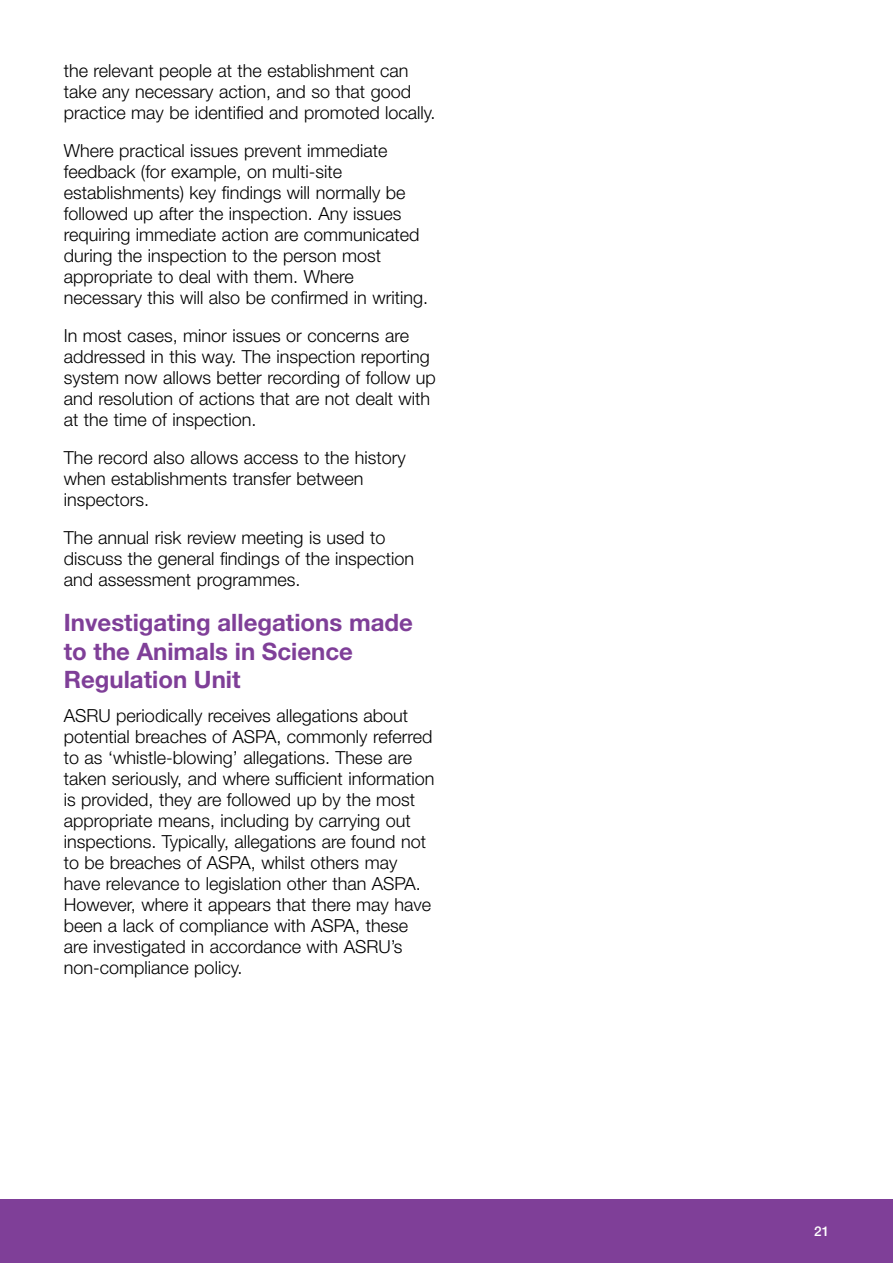
<style>
.page{position:relative;width:893px;height:1263px;background:#fff}
.page>*{position:absolute;margin:0;border:0;box-sizing:border-box;transform-origin:0 0}
.Hdr_A_16_19_BOLD_Pur{font:700 24px/28.5px "Helvetica Neue LT Pro";color:#7f3f98}
.Body_12_14_Light__5a{font:300 18px/21px "Helvetica Neue LT Pro";color:#000}
.t1{font:500 13.5px "Helvetica Neue LT Pro";color:#fff}
</style>
<div class="page">
<div style="left:0;top:1199px;width:893px;height:64px;background:#7f3f98"></div>
<p class="Body_12_14_Light__5a" style="left:64px;top:59px;width:373px">the relevant people at the establishment can take any necessary action, and so that good practice may be identified and promoted locally.</p>
<p class="Body_12_14_Light__5a" style="left:64px;top:139px;width:366px">Where practical issues prevent immediate feedback (for example, on multi-site establishments) key findings will normally be followed up after the inspection. Any issues requiring immediate action are communicated during the inspection to the person most appropriate to deal with them. Where necessary this will also be confirmed in writing.</p>
<p class="Body_12_14_Light__5a" style="left:64px;top:324px;width:374px">In most cases, minor issues or concerns are addressed in this way. The inspection reporting system now allows better recording of follow up and resolution of actions that are not dealt with at the time of inspection.</p>
<p class="Body_12_14_Light__5a" style="left:64px;top:446px;width:343px">The record also allows access to the history when establishments transfer between inspectors.</p>
<p class="Body_12_14_Light__5a" style="left:64px;top:526px;width:352px">The annual risk review meeting is used to discuss the general findings of the inspection and assessment programmes.</p>
<h2 class="Hdr_A_16_19_BOLD_Pur" style="left:64px;top:608px;width:351px">Investigating allegations made to the Animals in Science<br>Regulation Unit</h2>
<p class="Body_12_14_Light__5a" style="left:64px;top:705px;width:372px">ASRU periodically receives allegations about potential breaches of ASPA, commonly referred to as ‘whistle-blowing’ allegations. These are taken seriously, and where sufficient information is provided, they are followed up by the most appropriate means, including by carrying out inspections. Typically, allegations are found not to be breaches of ASPA, whilst others may have relevance to legislation other than ASPA.<br>However, where it appears that there may have been a lack of compliance with ASPA, these are investigated in accordance with ASRU’s non-compliance policy.</p>
<p class="t1" style="left:814px;top:1223px;width:17px">21</p>
</div>
